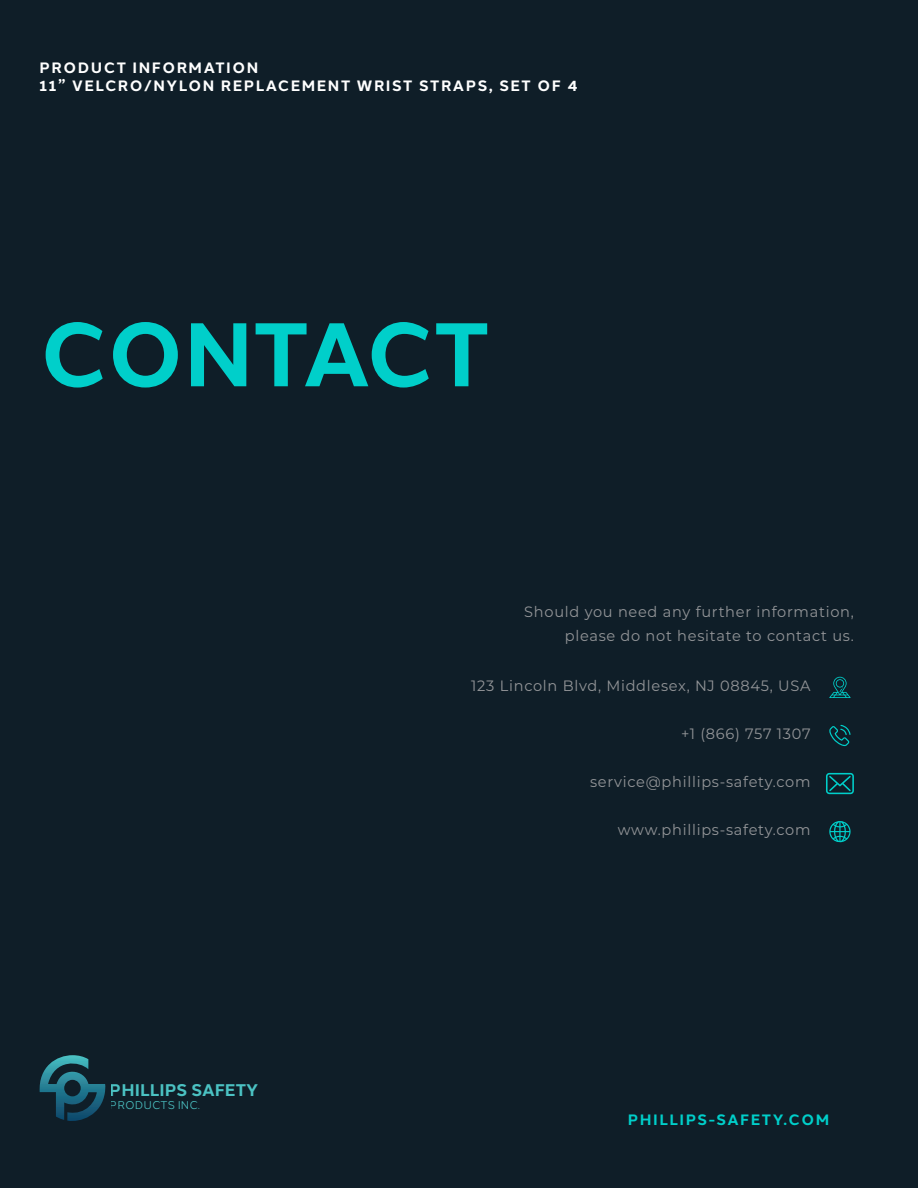
<style>
.page{position:relative;width:918px;height:1188px;background:#0f1e28}
.page>*{position:absolute;margin:0;border:0;box-sizing:border-box;transform-origin:0 0}
.t1{font:700 90px "Halcom";letter-spacing:-.005em;color:#00cfca}
.t2{font:700 16.8px "Halcom";color:#4bc2c3}
.t3{font:15px/24px "Montserrat";letter-spacing:.05em;color:#939598;text-align:right}
.t4{font:700 15px/18px "Halcom";letter-spacing:.1em;color:#fff}
.t5{font:700 15px "Halcom";letter-spacing:.1em;color:#00cfca}
.t6{font:11.25px "Halcom";color:#4bc2c3}
</style>
<div class="page">
<svg style="left:829px;top:821px;width:22px;height:22px"></svg>
<svg style="left:826px;top:773px;width:28px;height:21px"></svg>
<svg style="left:829px;top:725px;width:22px;height:21px"></svg>
<svg style="left:829px;top:677px;width:22px;height:21px"></svg>
<svg style="left:39px;top:1055px;width:67px;height:66px"></svg>
<p class="t4" style="left:40px;top:57px;width:539px">PRODUCT INFORMATION<br>11” VELCRO/NYLON REPLACEMENT WRIST STRAPS, SET OF 4</p>
<h1 class="t1" style="left:40px;top:282px;width:451px">CONTACT</h1>
<p class="t2" style="left:110px;top:1076px;width:150px">PHILLIPS SAFETY</p>
<p class="t6" style="left:110px;top:1096px;width:92px">PRODUCTS INC.</p>
<p class="t3" style="left:524px;top:600px;width:331px">Should you need any further information, please do not hesitate to contact us.</p>
<p class="t3" style="left:471px;top:674px;width:341px">123 Lincoln Blvd, Middlesex, NJ 08845, USA</p>
<p class="t3" style="left:681px;top:722px;width:131px">+1 (866) 757 1307</p>
<p class="t3" style="left:590px;top:770px;width:222px">service@phillips-safety.com</p>
<p class="t3" style="left:618px;top:818px;width:194px">www.phillips-safety.com</p>
<p class="t5" style="left:628px;top:1108px;width:203px">PHILLIPS-SAFETY.COM</p>
</div>
